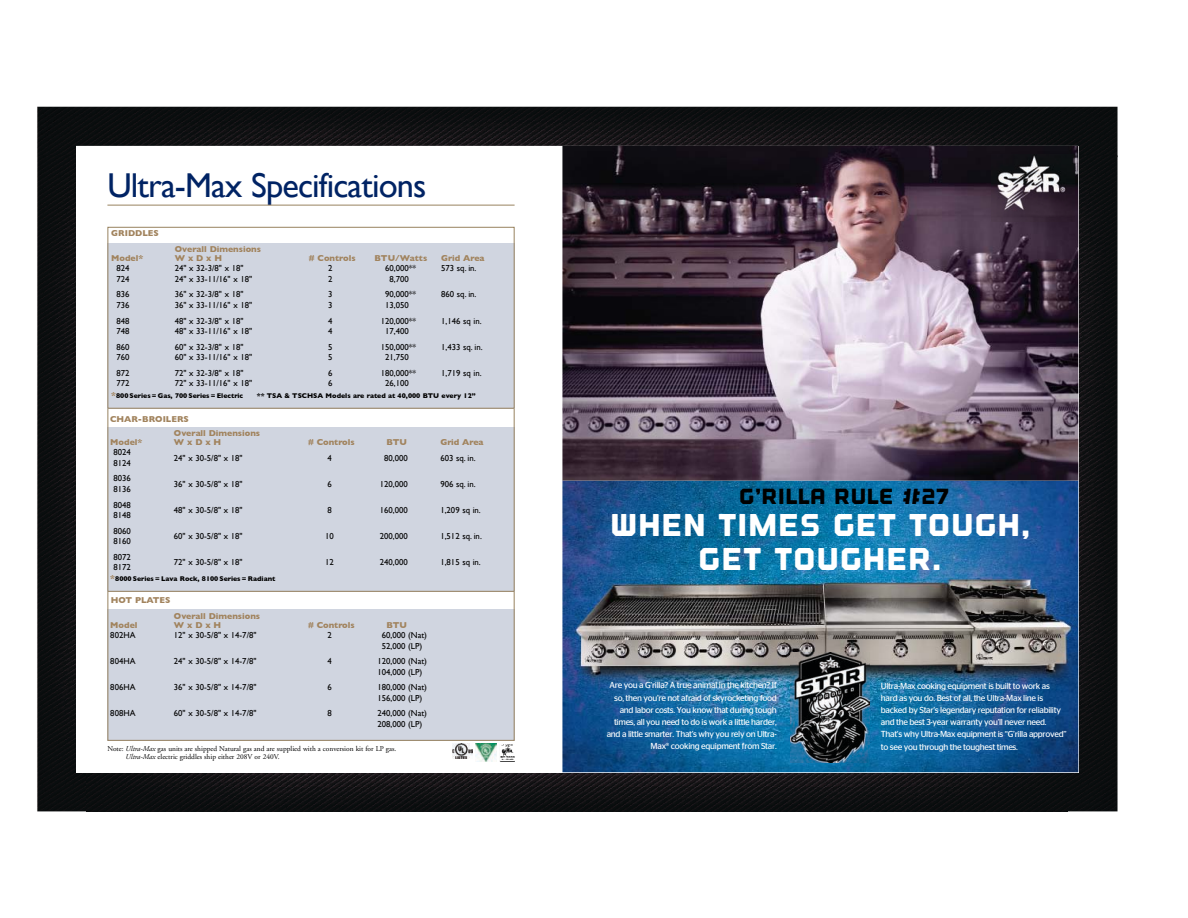
<style>
.page{position:relative;width:1188px;height:918px;background:#fff}
.page>*{position:absolute;margin:0;border:0;box-sizing:border-box;transform-origin:0 0}
.t1{font:34.5px "Gill Sans";letter-spacing:-.025em;color:#002364}
.t2{font:31.35px/33.9px "Outage Cut";color:#fff;text-align:center}
.t3{font:21.75px "Outage Cut";color:#000}
.t4{font:8.7px/10.5px "Gill Sans";color:#000}
.t5{font:8.7px/12.1px "Stag Sans";letter-spacing:-.035em;color:#fff}
.t6{font:700 8.7px "Gill Sans";color:#a1835d}
.t7{font:7.35px/8.9px "Adobe Garamond Pro";color:#000}
.t8{font:700 6.9px "Gill Sans";color:#000}
.s1{font-size:8.7px;color:#a1835d}
.s2{font-style:italic}
</style>
<div class="page">
<img style="left:37px;top:107px;width:1081px;height:48px">
<img style="left:37px;top:155px;width:50px;height:656px">
<img style="left:1068px;top:155px;width:50px;height:656px">
<img style="left:87px;top:772px;width:981px;height:39px">
<div style="left:76px;top:146px;width:1002px;height:626px;background:#fff"></div>
<div style="left:107px;top:610px;width:408px;height:131px;background:#d0d5e0"></div>
<div style="left:107px;top:590px;width:408px;height:151px;border:1px solid #98825f"></div>
<div style="left:107px;top:427px;width:408px;height:164px;background:#d0d5e0"></div>
<div style="left:107px;top:407px;width:408px;height:185px;border:1px solid #98825f"></div>
<hr style="left:107px;top:205px;width:408px;height:1px;background:#98825f">
<div style="left:107px;top:243px;width:408px;height:166px;background:#d0d5e0"></div>
<div style="left:107px;top:227px;width:408px;height:182px;border:1px solid #98825f"></div>
<img style="left:475px;top:744px;width:21px;height:17px">
<img style="left:453px;top:744px;width:19px;height:15px">
<img style="left:500px;top:744px;width:15px;height:18px">
<img style="left:562px;top:481px;width:516px;height:291px">
<img style="left:562px;top:146px;width:516px;height:335px">
<img style="left:790px;top:652px;width:80px;height:110px">
<img style="left:992px;top:154px;width:83px;height:67px">
<h1 class="t1" style="left:107px;top:165px;width:321px">Ultra-Max Specifications</h1>
<p class="t6" style="left:111px;top:228px;width:49px">GRIDDLES</p>
<p class="t6" style="left:175px;top:244px;width:88px">Overall Dimensions</p>
<p class="t6" style="left:111px;top:253px;width:34px">Model*</p>
<p class="t6" style="left:175px;top:253px;width:49px">W x D x H</p>
<p class="t6" style="left:309px;top:253px;width:48px"># Controls</p>
<p class="t6" style="left:374px;top:253px;width:54px">BTU/Watts</p>
<p class="t6" style="left:441px;top:253px;width:45px">Grid Area</p>
<p class="t4" style="left:116px;top:263px;width:15px">824</p>
<p class="t4" style="left:175px;top:263px;width:70px">24" x 32-3/8" x 18"</p>
<p class="t4" style="left:328px;top:263px;width:6px">2</p>
<p class="t4" style="left:385px;top:263px;width:32px">60,000**</p>
<p class="t4" style="left:441px;top:263px;width:37px">573 sq. in.</p>
<p class="t4" style="left:116px;top:274px;width:15px">724</p>
<p class="t4" style="left:175px;top:274px;width:79px">24" x 33-11/16" x 18"</p>
<p class="t4" style="left:328px;top:274px;width:6px">2</p>
<p class="t4" style="left:389px;top:274px;width:21px">8,700</p>
<p class="t4" style="left:116px;top:289px;width:15px">836</p>
<p class="t4" style="left:175px;top:289px;width:70px">36" x 32-3/8" x 18"</p>
<p class="t4" style="left:328px;top:289px;width:6px">3</p>
<p class="t4" style="left:385px;top:289px;width:32px">90,000**</p>
<p class="t4" style="left:441px;top:289px;width:37px">860 sq. in.</p>
<p class="t4" style="left:116px;top:300px;width:15px">736</p>
<p class="t4" style="left:175px;top:300px;width:79px">36" x 33-11/16" x 18"</p>
<p class="t4" style="left:328px;top:300px;width:6px">3</p>
<p class="t4" style="left:385px;top:300px;width:25px">13,050</p>
<p class="t4" style="left:116px;top:315px;width:15px">848</p>
<p class="t4" style="left:175px;top:315px;width:70px">48" x 32-3/8" x 18"</p>
<p class="t4" style="left:328px;top:315px;width:6px">4</p>
<p class="t4" style="left:381px;top:315px;width:37px">120,000**</p>
<p class="t4" style="left:441px;top:315px;width:42px">1,146 sq in.</p>
<p class="t4" style="left:116px;top:326px;width:15px">748</p>
<p class="t4" style="left:175px;top:326px;width:79px">48" x 33-11/16" x 18"</p>
<p class="t4" style="left:328px;top:326px;width:6px">4</p>
<p class="t4" style="left:385px;top:326px;width:25px">17,400</p>
<p class="t4" style="left:116px;top:341px;width:15px">860</p>
<p class="t4" style="left:175px;top:341px;width:70px">60" x 32-3/8" x 18"</p>
<p class="t4" style="left:328px;top:341px;width:6px">5</p>
<p class="t4" style="left:381px;top:341px;width:37px">150,000**</p>
<p class="t4" style="left:441px;top:341px;width:43px">1,433 sq. in.</p>
<p class="t4" style="left:116px;top:352px;width:15px">760</p>
<p class="t4" style="left:175px;top:352px;width:79px">60" x 33-11/16" x 18"</p>
<p class="t4" style="left:328px;top:352px;width:6px">5</p>
<p class="t4" style="left:385px;top:352px;width:25px">21,750</p>
<p class="t4" style="left:116px;top:368px;width:15px">872</p>
<p class="t4" style="left:175px;top:368px;width:70px">72" x 32-3/8" x 18"</p>
<p class="t4" style="left:328px;top:368px;width:6px">6</p>
<p class="t4" style="left:381px;top:368px;width:37px">180,000**</p>
<p class="t4" style="left:441px;top:368px;width:42px">1,719 sq in.</p>
<p class="t4" style="left:116px;top:378px;width:15px">772</p>
<p class="t4" style="left:175px;top:378px;width:79px">72" x 33-11/16" x 18"</p>
<p class="t4" style="left:328px;top:378px;width:6px">6</p>
<p class="t4" style="left:385px;top:378px;width:25px">26,100</p>
<p class="t8" style="left:111px;top:391px;width:133px"><span class="s1">*</span>800 Series = Gas, 700Series = Electric</p>
<p class="t8" style="left:257px;top:391px;width:220px">** TSA &amp; TSCHSA Models are rated at 40,000 BTU every 12”</p>
<p class="t6" style="left:110px;top:414px;width:80px">CHAR-BROILERS</p>
<p class="t6" style="left:174px;top:428px;width:88px">Overall Dimensions</p>
<p class="t6" style="left:110px;top:437px;width:34px">Model*</p>
<p class="t6" style="left:174px;top:437px;width:49px">W x D x H</p>
<p class="t6" style="left:308px;top:437px;width:48px"># Controls</p>
<p class="t6" style="left:386px;top:437px;width:22px">BTU</p>
<p class="t6" style="left:440px;top:437px;width:45px">Grid Area</p>
<p class="t4" style="left:113px;top:447px;width:19px">8024</p>
<p class="t4" style="left:174px;top:452px;width:70px">24" x 30-5/8" x 18"</p>
<p class="t4" style="left:327px;top:452px;width:6px">4</p>
<p class="t4" style="left:384px;top:452px;width:25px">80,000</p>
<p class="t4" style="left:440px;top:452px;width:37px">603 sq. in.</p>
<p class="t4" style="left:113px;top:455px;width:19px;line-height:15.6px">8124<br>8036</p>
<p class="t4" style="left:174px;top:478px;width:70px">36" x 30-5/8" x 18"</p>
<p class="t4" style="left:327px;top:478px;width:6px">6</p>
<p class="t4" style="left:380px;top:478px;width:30px">120,000</p>
<p class="t4" style="left:440px;top:478px;width:37px">906 sq. in.</p>
<p class="t4" style="left:113px;top:481px;width:19px;line-height:15.6px">8136<br>8048</p>
<p class="t4" style="left:174px;top:504px;width:70px">48" x 30-5/8" x 18"</p>
<p class="t4" style="left:327px;top:504px;width:6px">8</p>
<p class="t4" style="left:380px;top:504px;width:30px">160,000</p>
<p class="t4" style="left:440px;top:504px;width:42px">1,209 sq in.</p>
<p class="t4" style="left:113px;top:507px;width:19px;line-height:15.6px">8148<br>8060</p>
<p class="t4" style="left:174px;top:531px;width:70px">60" x 30-5/8" x 18"</p>
<p class="t4" style="left:325px;top:531px;width:10px">10</p>
<p class="t4" style="left:380px;top:531px;width:30px">200,000</p>
<p class="t4" style="left:440px;top:531px;width:43px">1,512 sq. in.</p>
<p class="t4" style="left:113px;top:533px;width:19px;line-height:15.6px">8160<br>8072</p>
<p class="t4" style="left:174px;top:557px;width:70px">72" x 30-5/8" x 18"</p>
<p class="t4" style="left:325px;top:557px;width:10px">12</p>
<p class="t4" style="left:380px;top:557px;width:30px">240,000</p>
<p class="t4" style="left:440px;top:557px;width:42px">1,815 sq in.</p>
<p class="t4" style="left:113px;top:562px;width:19px">8172</p>
<p class="t8" style="left:110px;top:575px;width:167px"><span class="s1">*</span>8000 Series = Lava Rock, 8100Series = Radiant</p>
<p class="t6" style="left:111px;top:595px;width:61px">HOT PLATES</p>
<p class="t6" style="left:174px;top:611px;width:88px">Overall Dimensions</p>
<p class="t6" style="left:110px;top:620px;width:29px">Model</p>
<p class="t6" style="left:174px;top:620px;width:49px">W x D x H</p>
<p class="t6" style="left:308px;top:620px;width:48px"># Controls</p>
<p class="t6" style="left:386px;top:620px;width:22px">BTU</p>
<p class="t4" style="left:110px;top:630px;width:27px">802HA</p>
<p class="t4" style="left:174px;top:630px;width:84px">12" x 30-5/8" x 14-7/8"</p>
<p class="t4" style="left:327px;top:630px;width:6px">2</p>
<p class="t4" style="left:382px;top:630px;width:47px">60,000 (Nat)<br>52,000 (LP)</p>
<p class="t4" style="left:110px;top:656px;width:27px">804HA</p>
<p class="t4" style="left:174px;top:656px;width:84px">24" x 30-5/8" x 14-7/8"</p>
<p class="t4" style="left:327px;top:656px;width:6px">4</p>
<p class="t4" style="left:377px;top:656px;width:51px">120,000 (Nat)<br>104,000 (LP)</p>
<p class="t4" style="left:110px;top:682px;width:27px">806HA</p>
<p class="t4" style="left:174px;top:682px;width:84px">36" x 30-5/8" x 14-7/8"</p>
<p class="t4" style="left:327px;top:682px;width:6px">6</p>
<p class="t4" style="left:377px;top:682px;width:51px">180,000 (Nat)<br>156,000 (LP)</p>
<p class="t4" style="left:110px;top:708px;width:27px">808HA</p>
<p class="t4" style="left:174px;top:708px;width:84px">60" x 30-5/8" x 14-7/8"</p>
<p class="t4" style="left:327px;top:708px;width:6px">8</p>
<p class="t4" style="left:377px;top:708px;width:51px">240,000 (Nat)<br>208,000 (LP)</p>
<p class="t7" style="left:126px;top:744px;width:272px;text-indent:-18px">Note: <span class="s2">Ultra-Max</span> gas units are shipped Natural gas and are supplied with a conversion kit for LP gas.<br><span class="s2">Ultra-Max</span> electric griddles ship either 208V or 240V.</p>
<h3 class="t3" style="left:739px;top:487px;width:212px">G’RILLA RULE #27</h3>
<h2 class="t2" style="left:610px;top:511px;width:422px">WHEN TIMES GET TOUGH,<br>GET TOUGHER.</h2>
<p class="t5" style="left:607px;top:680px;width:172px;text-align:right">Are you a G’rilla? A true animal in the kitchen? If so, then you’re not afraid of skyrocketing food and labor costs. You know that during tough times, all you need to do is work a little harder, and a little smarter. That’s why you rely on Ultra-Max® cooking equipment from Star.</p>
<p class="t5" style="left:881px;top:680px;width:187px">Ultra-Max cooking equipment is built to work as hard as you do. Best of all, the Ultra-Max line is backed by Star’s legendary reputation for reliability and the best 3-year warranty you’ll never need.<br>That’s why Ultra-Max equipment is “G’rilla approved” to see you through the toughest times.</p>
</div>
